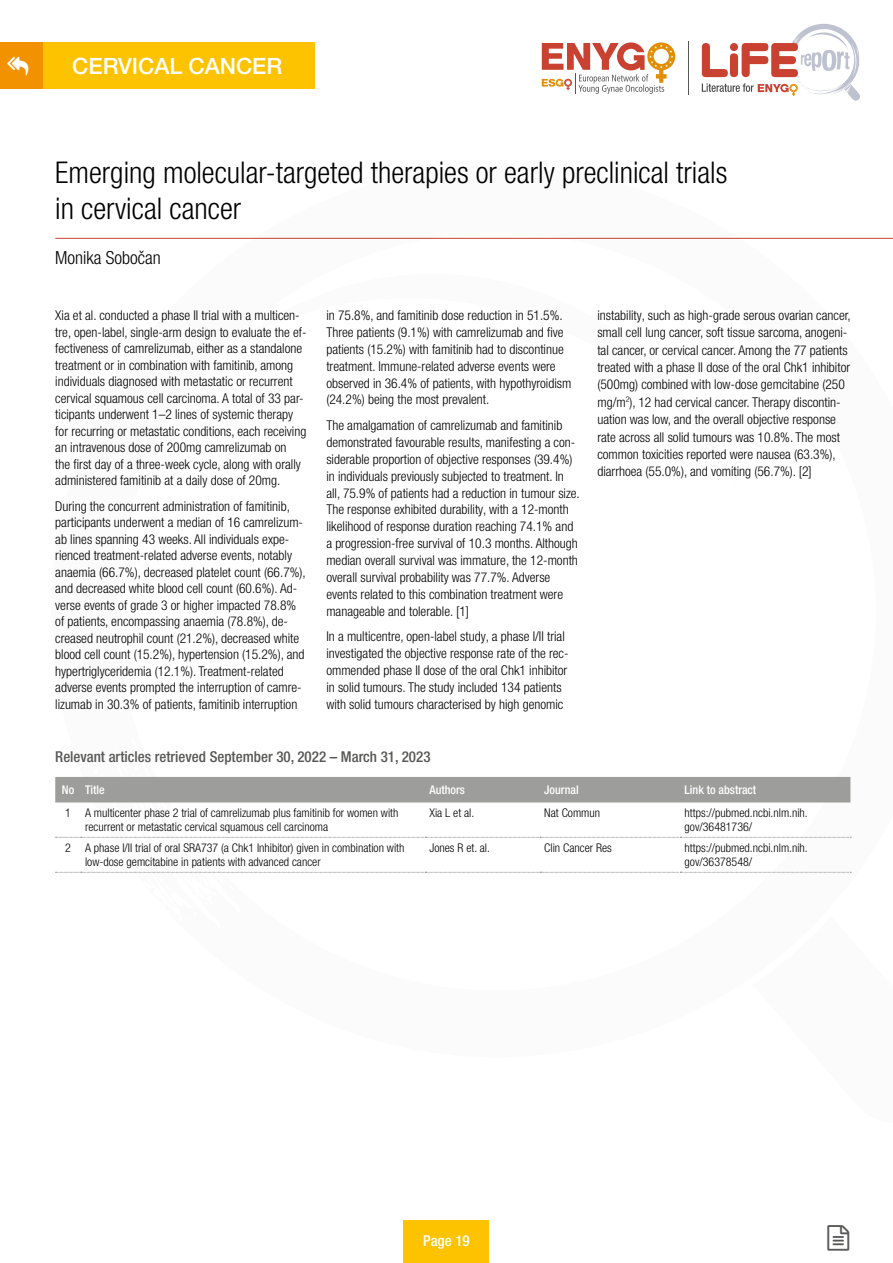
<style>
.page{position:relative;width:893px;height:1263px;background:#fff}
.page>*{position:absolute;margin:0;border:0;box-sizing:border-box;transform-origin:0 0}
.t1{font:300 condensed 30px/36px "Helvetica Neue LT Pro";color:#000}
.t2{font:500 22.5px "Helvetica Neue LT Pro";color:#fff}
.t3{font:300 condensed 18px "Helvetica Neue LT Pro";color:#000}
.t4{font:500 condensed 15px "Helvetica Neue LT Pro";color:#575756}
.t5{font:500 condensed 15px "Helvetica Neue LT Pro";color:#fff}
.t6{font:300 condensed 13.5px/16.5px "Helvetica Neue LT Pro";color:#000}
.t7{font:300 condensed 12px/14.4px "Helvetica Neue LT Pro";color:#000}
.t8{font:500 condensed 12px "Helvetica Neue LT Pro";color:#fff}
</style>
<div class="page">
<div style="left:404px;top:1220px;width:85px;height:43px;background:#fdc300"></div>
<div style="left:0;top:43px;width:315px;height:46px;background:#fdc300"></div>
<svg style="left:542px;top:42px;width:133px;height:52px"></svg>
<hr style="left:688px;top:42px;width:1px;height:53px;background:#575756">
<svg style="left:702px;top:24px;width:158px;height:77px"></svg>
<div style="left:0;top:43px;width:43px;height:46px;background:#f39200"></div>
<svg style="left:55px;top:237px;width:838px;height:636px"></svg>
<svg style="left:237px;top:273px;width:501px;height:218px"></svg>
<div style="left:55px;top:777px;width:795px;height:25px;background:#9d9d9c"></div>
<svg style="left:55px;top:837px;width:796px;height:1px"></svg>
<svg style="left:55px;top:872px;width:796px;height:1px"></svg>
<h2 class="t2" style="left:72px;top:53px;width:212px">CERVICAL CANCER</h2>
<h1 class="t1" style="left:55px;top:154px;width:674px">Emerging molecular-targeted therapies or early preclinical trials in cervical cancer</h1>
<h3 class="t3" style="left:55px;top:247px;width:107px">Monika Sobočan</h3>
<p class="t6" style="left:55px;top:307px;width:253px">Xia et al. conducted a phase II trial with a multicen&shy;tre, open-label, single-arm design to evaluate the ef&shy;fectiveness of camrelizumab, either as a standalone treatment or in combination with famitinib, among individuals diagnosed with metastatic or recurrent cervical squamous cell carcinoma. A total of 33 par&shy;ticipants underwent 1–2 lines of systemic therapy for recurring or metastatic conditions, each receiving an intravenous dose of 200mg camrelizumab on<br>the first day of a three-week cycle, along with orally administered famitinib at a daily dose of 20mg.</p>
<p class="t6" style="left:55px;top:497px;width:252px">During the concurrent administration of famitinib, participants underwent a median of 16 camrelizum&shy;ab lines spanning 43 weeks. All individuals expe&shy;rienced treatment-related adverse events, notably anaemia (66.7%), decreased platelet count (66.7%), and decreased white blood cell count (60.6%). Ad&shy;verse events of grade 3 or higher impacted 78.8% of patients, encompassing anaemia (78.8%), de&shy;creased neutrophil count (21.2%), decreased white blood cell count (15.2%), hypertension (15.2%), and hypertriglyceridemia (12.1%). Treatment-related adverse events prompted the interruption of camre&shy;lizumab in 30.3% of patients, famitinib interruption</p>
<p class="t6" style="left:326px;top:307px;width:247px;line-height:17px">in 75.8%, and famitinib dose reduction in 51.5%.<br>Three patients (9.1%) with camrelizumab and five patients (15.2%) with famitinib had to discontinue treatment. Immune-related adverse events were observed in 36.4% of patients, with hypothyroidism (24.2%) being the most prevalent.</p>
<p class="t6" style="left:326px;top:416px;width:255px;line-height:17px">The amalgamation of camrelizumab and famitinib demonstrated favourable results, manifesting a con&shy;siderable proportion of objective responses (39.4%) in individuals previously subjected to treatment. In all, 75.9% of patients had a reduction in tumour size.<br>The response exhibited durability, with a 12-month likelihood of response duration reaching 74.1% and a progression-free survival of 10.3 months. Although median overall survival was immature, the 12-month overall survival probability was 77.7%. Adverse events related to this combination treatment were manageable and tolerable. [1]</p>
<p class="t6" style="left:326px;top:628px;width:244px;line-height:17px">In a multicentre, open-label study, a phase I/II trial investigated the objective response rate of the rec&shy;ommended phase II dose of the oral Chk1 inhibitor in solid tumours. The study included 134 patients with solid tumours characterised by high genomic</p>
<p class="t4" style="left:55px;top:748px;width:377px">Relevant articles retrieved September 30, 2022 – March 31, 2023</p>
<p class="t6" style="left:597px;top:306px;width:255px;line-height:17.4px">instability, such as high-grade serous ovarian cancer, small cell lung cancer, soft tissue sarcoma, anogeni&shy;tal cancer, or cervical cancer. Among the 77 patients treated with a phase II dose of the oral Chk1 inhibitor (500mg) combined with low-dose gemcitabine (250 mg/m<sup>2</sup>), 12 had cervical cancer. Therapy discontin&shy;uation was low, and the overall objective response rate across all solid tumours was 10.8%. The most common toxicities reported were nausea (63.3%), diarrhoea (55.0%), and vomiting (56.7%). [2]</p>
<p class="t8" style="left:62px;top:782px;width:44px">No Title</p>
<p class="t8" style="left:429px;top:782px;width:37px">Authors</p>
<p class="t8" style="left:544px;top:782px;width:36px">Journal</p>
<p class="t8" style="left:685px;top:782px;width:73px">Link to abstract</p>
<p class="t7" style="left:85px;top:805px;width:315px;text-indent:-20px">1 A multicenter phase 2 trial of camrelizumab plus famitinib for women with recurrent or metastatic cervical squamous cell carcinoma</p>
<p class="t7" style="left:429px;top:805px;width:46px">Xia L et al.</p>
<p class="t7" style="left:544px;top:805px;width:57px">Nat Commun</p>
<p class="t7" style="left:685px;top:805px;width:125px">https://pubmed.ncbi.nlm.nih. gov/36481736/</p>
<p class="t7" style="left:85px;top:840px;width:321px;text-indent:-20px">2 A phase I/II trial of oral SRA737 (a Chk1 Inhibitor) given in combination with low-dose gemcitabine in patients with advanced cancer</p>
<p class="t7" style="left:429px;top:840px;width:62px">Jones R et. al.</p>
<p class="t7" style="left:544px;top:840px;width:69px">Clin Cancer Res</p>
<p class="t7" style="left:685px;top:840px;width:125px">https://pubmed.ncbi.nlm.nih. gov/36378548/</p>
<p class="t5" style="left:423px;top:1232px;width:48px">Page 19</p>
</div>
